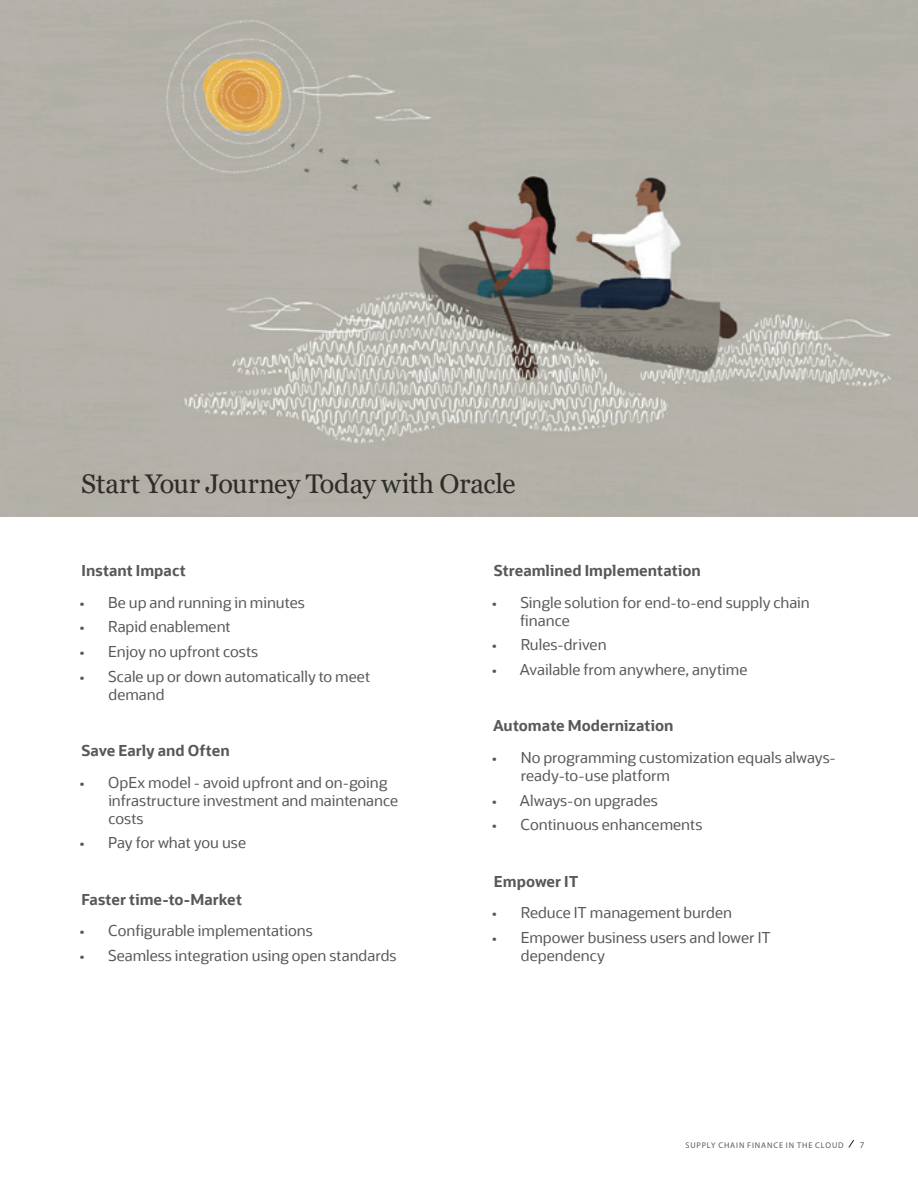
<style>
.page{position:relative;width:918px;height:1188px;background:#fff}
.page>*{position:absolute;margin:0;border:0;box-sizing:border-box;transform-origin:0 0}
.t1{font:27px "Georgia";letter-spacing:-.005em;color:#2f2c29}
.t2{font:15px/18px "Oracle Sans";color:#57585a}
.t3{font:700 15px "Oracle Sans";letter-spacing:.005em;color:#57585a}
.t4{font:9px "Myriad Pro";color:#57585a}
.t5{font:8.25px "Myriad Pro";letter-spacing:.105em;color:#57585a}
</style>
<div class="page">
<img style="left:0;top:0;width:918px;height:517px">
<svg style="left:848px;top:1139px;width:6px;height:9px"></svg>
<h2 class="t1" style="left:81px;top:467px;width:436px">Start Your Journey Today with Oracle</h2>
<h5 class="t3" style="left:82px;top:561px;width:106px">Instant Impact</h5>
<p class="t2" style="left:79px;top:593px;width:227px">• Be up and running in minutes</p>
<p class="t2" style="left:79px;top:618px;width:153px">• Rapid enablement</p>
<p class="t2" style="left:79px;top:643px;width:180px">• Enjoy no upfront costs</p>
<p class="t2" style="left:109px;top:668px;width:263px;text-indent:-29px">• Scale up or down automatically to meet demand</p>
<h5 class="t3" style="left:81px;top:741px;width:150px">Save Early and Often</h5>
<p class="t2" style="left:108px;top:773px;width:291px;text-indent:-29px">• OpEx model - avoid upfront and on-going infrastructure investment and maintenance costs</p>
<p class="t2" style="left:79px;top:834px;width:168px">• Pay for what you use</p>
<h5 class="t3" style="left:81px;top:890px;width:162px">Faster time-to-Market</h5>
<p class="t2" style="left:79px;top:922px;width:235px">• Configurable implementations</p>
<p class="t2" style="left:79px;top:947px;width:319px">• Seamless integration using open standards</p>
<h5 class="t3" style="left:494px;top:561px;width:209px">Streamlined Implementation</h5>
<p class="t2" style="left:492px;top:593px;width:320px">• Single solution for end-to-end supply chain</p>
<p class="t2" style="left:520px;top:611px;width:51px">finance</p>
<p class="t2" style="left:492px;top:636px;width:116px">• Rules-driven</p>
<p class="t2" style="left:492px;top:661px;width:257px">• Available from anywhere, anytime</p>
<h5 class="t3" style="left:493px;top:716px;width:182px">Automate Modernization</h5>
<p class="t2" style="left:521px;top:749px;width:317px;text-indent:-29px">• No programming customization equals always&shy;ready-to-use platform</p>
<p class="t2" style="left:492px;top:791px;width:167px">• Always-on upgrades</p>
<p class="t2" style="left:492px;top:816px;width:212px">• Continuous enhancements</p>
<h5 class="t3" style="left:494px;top:872px;width:86px">Empower IT</h5>
<p class="t2" style="left:492px;top:904px;width:242px">• Reduce IT management burden</p>
<p class="t2" style="left:521px;top:929px;width:251px;text-indent:-29px">• Empower business users and lower IT dependency</p>
<p class="t5" style="left:686px;top:1140px;width:160px">SUPPLY CHAIN FINANCE IN THE CLOUD</p>
<p class="t4" style="left:860px;top:1139px;width:6px">7</p>
</div>
